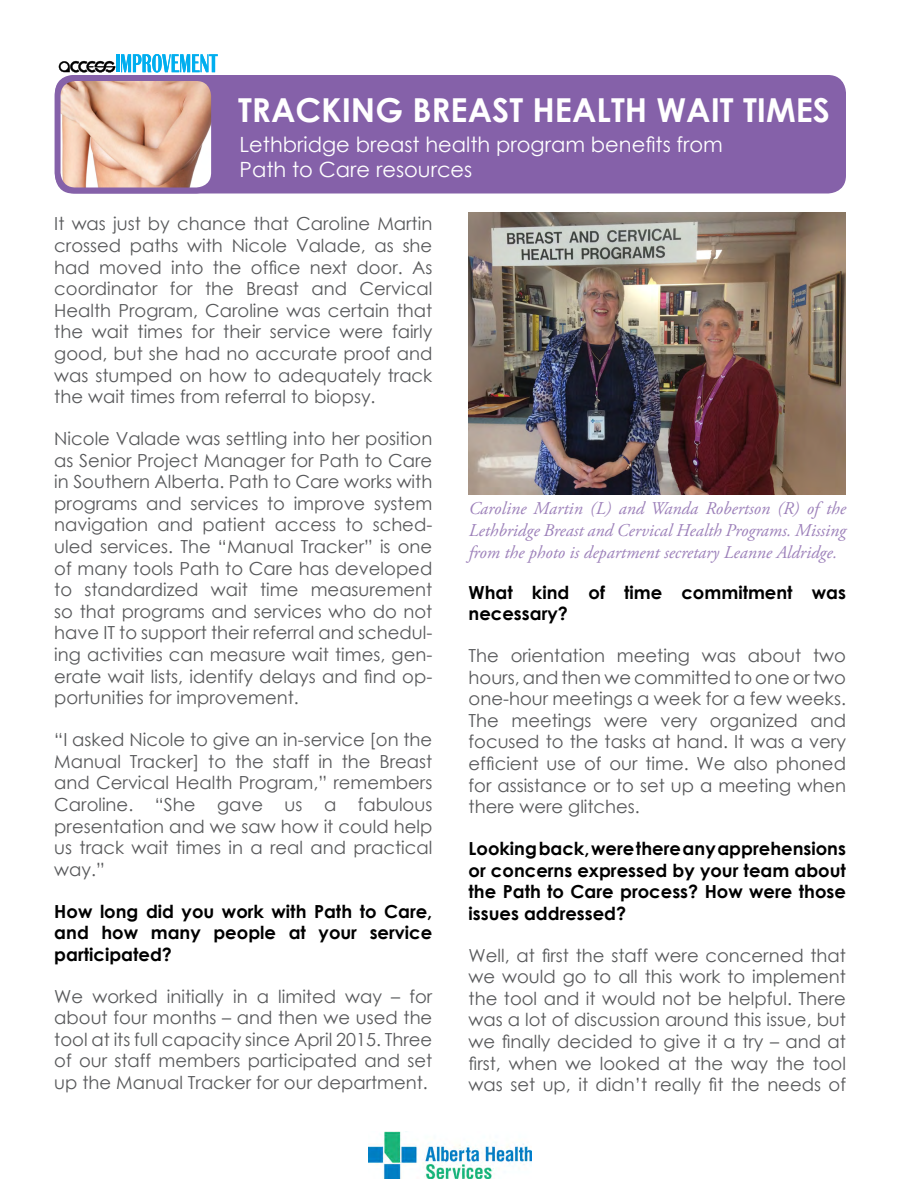
<style>
.page{position:relative;width:900px;height:1200px;background:#fff}
.page>*{position:absolute;margin:0;border:0;box-sizing:border-box;transform-origin:0 0}
.t1{font:700 33px "Century Gothic";color:#fff}
.t2{font:21px/25.2px "Century Gothic";color:#fff}
.t3{font:18px/21.6px "Century Gothic";color:#58595b;text-align:justify}
.t4{font:700 18px/21.6px "Century Gothic";color:#000;text-align:justify}
.t5{font:italic 18px/21.6px "Adobe Garamond Pro";color:#9d81ba;text-align:justify}
</style>
<div class="page">
<div style="left:55px;top:75px;width:791px;height:119px;background:#8561a9;border-radius:18px"></div>
<img style="left:58px;top:78px;width:152px;height:112px">
<div style="left:55px;top:75px;width:162px;height:119px;border:6px solid #8561a9;border-radius:18px"></div>
<svg style="left:59px;top:61px;width:56px;height:12px"></svg>
<hr style="left:116px;top:54px;width:3px;height:18px;background:#00aeef">
<svg style="left:121px;top:54px;width:97px;height:19px"></svg>
<img style="left:369px;top:1131px;width:162px;height:48px">
<img style="left:469px;top:212px;width:377px;height:282px">
<h1 class="t1" style="left:238px;top:84px;width:594px">TRACKING BREAST HEALTH WAIT TIMES</h1>
<p class="t2" style="left:240px;top:132px;width:485px">Lethbridge breast health program benefits from<br>Path to Care resources</p>
<p class="t3" style="left:54px;top:213px;width:380px">It was just by chance that Caroline Martin crossed paths with Nicole Valade, as she had moved into the office next door. As coordinator for the Breast and Cervical Health Program, Caroline was certain that the wait times for their service were fairly good, but she had no accurate proof and was stumped on how to adequately track the wait times from referral to biopsy.</p>
<p class="t3" style="left:54px;top:428px;width:380px">Nicole Valade was settling into her position as Senior Project Manager for Path to Care in Southern Alberta. Path to Care works with programs and services to improve system navigation and patient access to sched&shy;uled services. The “Manual Tracker” is one of many tools Path to Care has developed to standardized wait time measurement so that programs and services who do not have IT to support their referral and schedul&shy;ing activities can measure wait times, gen&shy;erate wait lists, identify delays and find op&shy;portunities for improvement.</p>
<p class="t3" style="left:54px;top:729px;width:380px">“I asked Nicole to give an in-service [on the Manual Tracker] to the staff in the Breast and Cervical Health Program,” remembers Caroline. “She gave us a fabulous presentation and we saw how it could help us track wait times in a real and practical way.”</p>
<p class="t4" style="left:54px;top:899px;width:380px">How long did you work with Path to Care, and how many people at your service participated?</p>
<p class="t3" style="left:54px;top:985px;width:380px">We worked initially in a limited way – for about four months – and then we used the tool at its full capacity since April 2015. Three of our staff members participated and set up the Manual Tracker for our department.</p>
<p class="t5" style="left:469px;top:498px;width:379px">Caroline Martin (L) and Wanda Robertson (R) of the Lethbridge Breast and Cervical Health Programs. Missing from the photo is department secretary Leanne Aldridge.</p>
<p class="t4" style="left:469px;top:580px;width:379px">What kind of time commitment was necessary?</p>
<p class="t3" style="left:469px;top:644px;width:379px">The orientation meeting was about two hours, and then we committed to one or two one-hour meetings a week for a few weeks.<br>The meetings were very organized and focused to the tasks at hand. It was a very efficient use of our time. We also phoned for assistance or to set up a meeting when there were glitches.</p>
<p class="t4" style="left:469px;top:837px;width:379px">Looking back, were there any apprehensions or concerns expressed by your team about the Path to Care process? How were those issues addressed?</p>
<p class="t3" style="left:469px;top:944px;width:379px">Well, at first the staff were concerned that we would go to all this work to implement the tool and it would not be helpful. There was a lot of discussion around this issue, but we finally decided to give it a try – and at first, when we looked at the way the tool was set up, it didn’t really fit the needs of</p>
</div>
